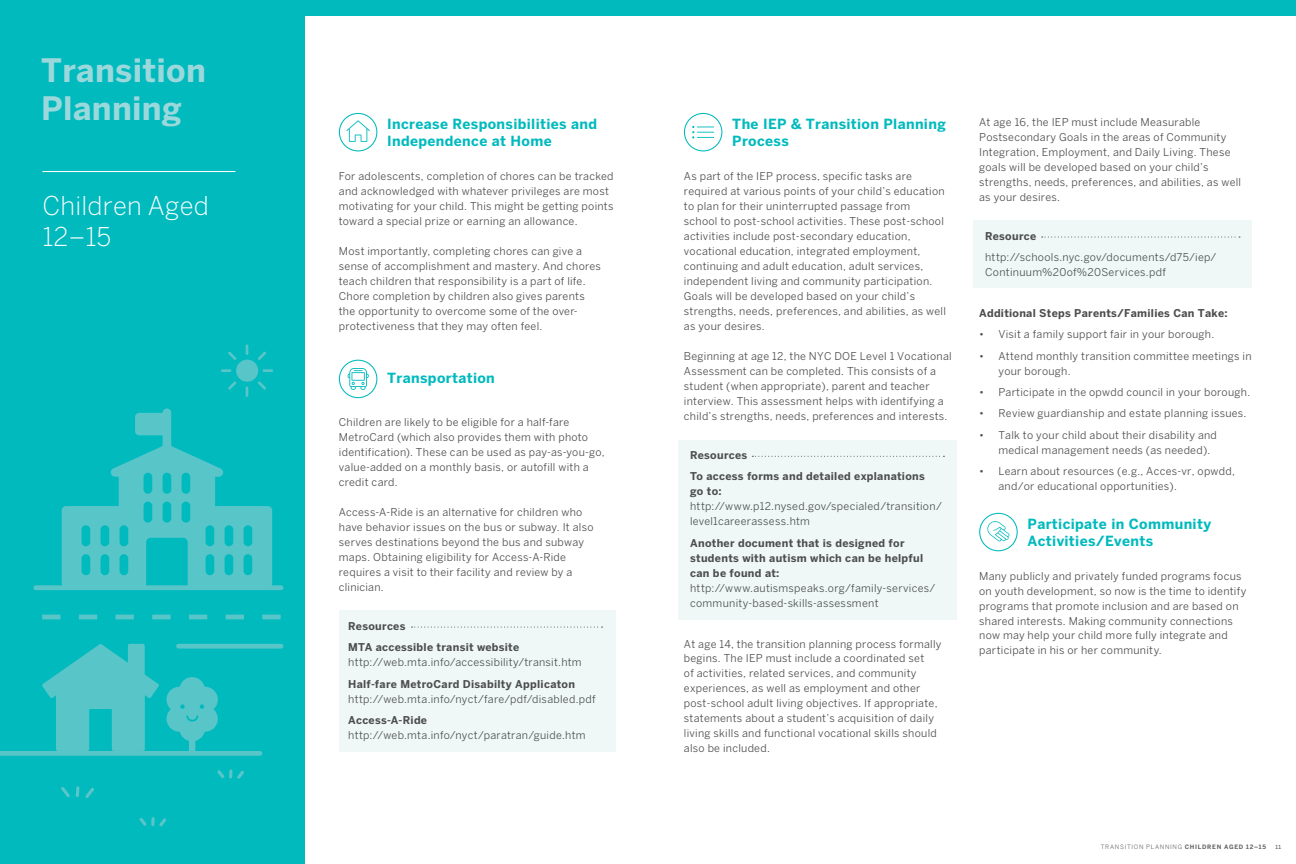
<style>
.page{position:relative;width:1296px;height:864px;background:#fff}
.page>*{position:absolute;margin:0;border:0;box-sizing:border-box;transform-origin:0 0}
.t1{font:700 32.1px/38.5px "Benton Sans";letter-spacing:.01em;color:#9bd8db}
.t2{font:300 25.7px/30.8px "Benton Sans";letter-spacing:.01em;color:#fff}
.t3{font:700 13.9px/17.1px "Benton Sans";letter-spacing:.025em;color:#00babe}
.t4{font:10.7px/15px "Benton Sans";letter-spacing:.025em;color:#4d4d4f}
.t5{font:700 10.7px/21.4px "Benton Sans";letter-spacing:.025em;color:#4d4d4f}
.t6{font:500 8px "Archer";color:#58595b}
.t7{font:6px "Benton Sans";letter-spacing:.125em;color:#636466}
.s1{font-weight:700}
</style>
<div class="page">
<div style="left:0;top:0;width:305px;height:864px;background:#00babe"></div>
<div style="left:339px;top:610px;width:276px;height:142px;background:#eff8f7"></div>
<div style="left:973px;top:220px;width:279px;height:68px;background:#eff8f7"></div>
<div style="left:339px;top:113px;width:38px;height:38px;border:1px solid #00babe;border-radius:50%"></div>
<div style="left:339px;top:360px;width:38px;height:38px;border:1px solid #00babe;border-radius:50%"></div>
<svg style="left:348px;top:368px;width:21px;height:22px"></svg>
<svg style="left:692px;top:126px;width:22px;height:12px"></svg>
<div style="left:684px;top:113px;width:38px;height:38px;border:1px solid #00babe;border-radius:50%"></div>
<svg style="left:987px;top:521px;width:23px;height:21px"></svg>
<div style="left:979px;top:513px;width:39px;height:38px;border:1px solid #00babe;border-radius:50%"></div>
<div style="left:679px;top:440px;width:278px;height:179px;background:#eff8f7"></div>
<svg style="left:62px;top:444px;width:210px;height:141px"></svg>
<div style="left:163px;top:408px;width:8px;height:45px;background:#58c5c9;border-radius:4px"></div>
<svg style="left:135px;top:413px;width:28px;height:22px"></svg>
<svg style="left:346px;top:120px;width:24px;height:22px"></svg>
<svg style="left:42px;top:644px;width:117px;height:107px"></svg>
<svg style="left:42px;top:615px;width:239px;height:4px"></svg>
<div style="left:36px;top:585px;width:245px;height:5px;background:#58c5c9"></div>
<div style="left:178px;top:644px;width:103px;height:5px;background:#58c5c9"></div>
<div style="left:0;top:751px;width:260px;height:5px;background:#58c5c9"></div>
<svg style="left:61px;top:786px;width:33px;height:12px"></svg>
<svg style="left:139px;top:817px;width:27px;height:10px"></svg>
<svg style="left:217px;top:769px;width:27px;height:10px"></svg>
<div style="left:236px;top:360px;width:22px;height:22px;background:#58c5c9;border-radius:50%"></div>
<svg style="left:262px;top:369px;width:11px;height:3px"></svg>
<svg style="left:221px;top:369px;width:11px;height:3px"></svg>
<svg style="left:246px;top:344px;width:2px;height:11px"></svg>
<svg style="left:246px;top:386px;width:2px;height:11px"></svg>
<svg style="left:258px;top:351px;width:8px;height:9px"></svg>
<svg style="left:228px;top:381px;width:9px;height:9px"></svg>
<svg style="left:228px;top:351px;width:9px;height:9px"></svg>
<svg style="left:258px;top:381px;width:8px;height:9px"></svg>
<svg style="left:166px;top:677px;width:52px;height:74px"></svg>
<hr style="left:42px;top:171px;width:193px;height:1px;background:#fff">
<svg style="left:412px;top:627px;width:191px;height:1px"></svg>
<svg style="left:752px;top:456px;width:192px;height:1px"></svg>
<svg style="left:1042px;top:237px;width:198px;height:1px"></svg>
<div style="left:0;top:0;width:1296px;height:16px;background:#00babe"></div>
<h1 class="t1" style="left:41px;top:50px;width:166px">Transition<br>Planning</h1>
<h2 class="t2" style="left:42px;top:190px;width:168px">Children Aged<br>12–15</h2>
<p class="t3" style="left:387px;top:115px;width:211px">Increase Responsibilities and<br>Independence at Home</p>
<p class="t3" style="left:732px;top:115px;width:215px">The IEP &amp; Transition Planning<br>Process</p>
<p class="t4" style="left:339px;top:168px;width:276px">For adolescents, completion of chores can be tracked and acknowledged with whatever privileges are most motivating for your child. This might be getting points toward a special prize or earning an allowance.</p>
<p class="t4" style="left:339px;top:243px;width:264px">Most importantly, completing chores can give a sense of accomplishment and mastery. And chores teach children that responsibility is a part of life.<br>Chore completion by children also gives parents the opportunity to overcome some of the over&shy;protectiveness that they may often feel.</p>
<p class="t3" style="left:387px;top:369px;width:109px">Transportation</p>
<p class="t4" style="left:339px;top:414px;width:267px">Children are likely to be eligible for a half-fare MetroCard (which also provides them with photo identification). These can be used as pay-as-you-go, value-added on a monthly basis, or autofill with a credit card.</p>
<p class="t4" style="left:339px;top:504px;width:256px">Access-A-Ride is an alternative for children who have behavior issues on the bus or subway. It also serves destinations beyond the bus and subway maps. Obtaining eligibility for Access-A-Ride requires a visit to their facility and review by a clinician.</p>
<p class="t5" style="left:348px;top:615px;width:172px">Resources<br>MTA accessible transit website</p>
<p class="t4" style="left:348px;top:655px;width:235px">http://web.mta.info/accessibility/transit.htm</p>
<p class="t5" style="left:348px;top:673px;width:228px">Half-fare MetroCard Disabilty Applicaton</p>
<p class="t4" style="left:348px;top:691px;width:249px">http://web.mta.info/nyct/fare/pdf/disabled.pdf</p>
<p class="t5" style="left:348px;top:709px;width:80px">Access-A-Ride</p>
<p class="t4" style="left:348px;top:727px;width:239px">http://web.mta.info/nyct/paratran/guide.htm</p>
<p class="t4" style="left:684px;top:168px;width:264px">As part of the IEP process, specific tasks are required at various points of your child’s education to plan for their uninterrupted passage from school to post-school activities. These post-school activities include post-secondary education, vocational education, integrated employment, continuing and adult education, adult services, independent living and community participation.<br>Goals will be developed based on your child’s strengths, needs, preferences, and abilities, as well as your desires.</p>
<p class="t4" style="left:684px;top:348px;width:269px">Beginning at age 12, the NYC DOE Level 1 Vocational Assessment can be completed. This consists of a student (when appropriate), parent and teacher interview. This assessment helps with identifying a child’s strengths, needs, preferences and interests.</p>
<p class="t5" style="left:690px;top:444px;width:236px">Resources<br>To access forms and detailed explanations</p>
<p class="t5" style="left:690px;top:481px;width:33px">go to:</p>
<p class="t4" style="left:690px;top:499px;width:253px">http://www.p12.nysed.gov/specialed/transition/ level1careerassess.htm</p>
<p class="t5" style="left:690px;top:535px;width:235px;line-height:15px">Another document that is designed for students with autism which can be helpful can be found at:</p>
<p class="t4" style="left:690px;top:580px;width:247px">http://www.autismspeaks.org/family-services/ community-based-skills-assessment</p>
<p class="t4" style="left:684px;top:636px;width:259px">At age 14, the transition planning process formally begins. The IEP must include a coordinated set<br>of activities, related services, and community experiences, as well as employment and other post-school adult living objectives. If appropriate, statements about a student’s acquisition of daily living skills and functional vocational skills should also be included.</p>
<p class="t4" style="left:979px;top:115px;width:264px">At age 16, the IEP must include Measurable Postsecondary Goals in the areas of Community Integration, Employment, and Daily Living. These goals will be developed based on your child’s strengths, needs, preferences, and abilities, as well as your desires.</p>
<p class="t5" style="left:985px;top:225px;width:53px">Resource</p>
<p class="t4" style="left:985px;top:250px;width:233px">http://schools.nyc.gov/documents/d75/iep/<br>Continuum%20of%20Services.pdf</p>
<p class="t5" style="left:979px;top:302px;width:250px">Additional Steps Parents/Families Can Take:</p>
<p class="t4" style="left:979px;top:327px;width:237px">• Visit a family support fair in your borough.</p>
<p class="t4" style="left:998px;top:348px;width:255px;text-indent:-19px">• Attend monthly transition committee meetings in your borough.</p>
<p class="t4" style="left:979px;top:384px;width:273px">• Participate in the opwdd council in your borough.</p>
<p class="t4" style="left:979px;top:406px;width:269px">• Review guardianship and estate planning issues.</p>
<p class="t4" style="left:998px;top:427px;width:220px;text-indent:-19px">• Talk to your child about their disability and medical management needs (as needed).</p>
<p class="t4" style="left:998px;top:464px;width:238px;text-indent:-19px">• Learn about resources (e.g., Acces-vr, opwdd, and/or educational opportunities).</p>
<p class="t3" style="left:1028px;top:515px;width:185px">Participate in Community<br>Activities/Events</p>
<p class="t4" style="left:979px;top:568px;width:269px">Many publicly and privately funded programs focus on youth development, so now is the time to identify programs that promote inclusion and are based on shared interests. Making community connections now may help your child more fully integrate and participate in his or her community.</p>
<p class="t7" style="left:1101px;top:843px;width:167px">TRANSITION PLANNING <span class="s1">CHILDREN AGED 12–15</span></p>
<p class="t6" style="left:1275px;top:840px;width:8px">11</p>
</div>
